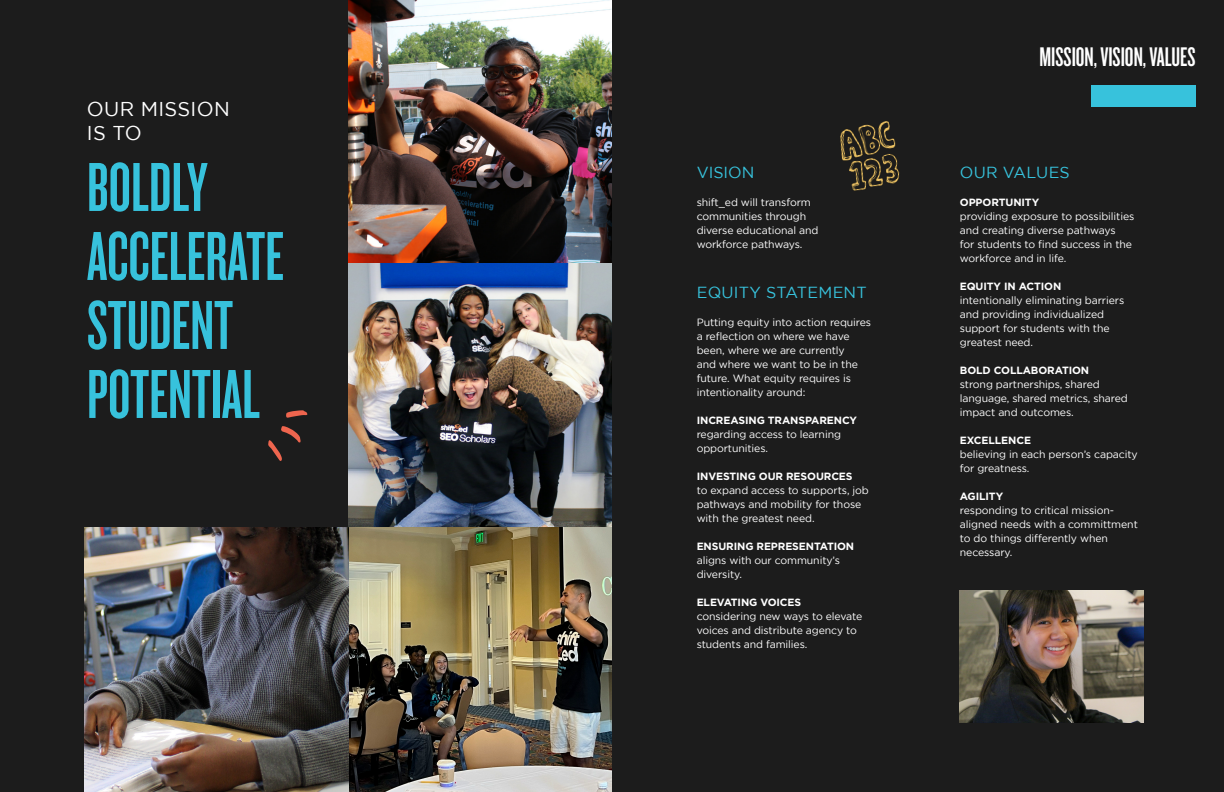
<style>
.page{position:relative;width:1224px;height:792px;background:#1c1c1c}
.page>*{position:absolute;margin:0;border:0;box-sizing:border-box;transform-origin:0 0}
.t1{font:72px "Knockout HTF47 Bantamweight";color:#37c2dc}
.Header{font:28px "Knockout HTF47 Bantamweight";color:#fff}
.t2{font:20px "Gotham";letter-spacing:.015em;color:#fff}
.t3{font:16px "Gotham";letter-spacing:.015em;color:#37c2dc}
.t4{font:10.5px/14px "Gotham";letter-spacing:-.01em;color:#fff}
.t5{font:700 10.5px "Gotham";letter-spacing:-.01em;color:#fff}
</style>
<div class="page">
<div style="left:1091px;top:85px;width:105px;height:22px;background:#37c2dc"></div>
<img style="left:840px;top:121px;width:60px;height:70px">
<svg style="left:286px;top:410px;width:21px;height:8px"></svg>
<svg style="left:268px;top:426px;width:33px;height:35px"></svg>
<img style="left:960px;top:590px;width:184px;height:132px">
<img style="left:348px;top:0;width:264px;height:792px">
<img style="left:85px;top:527px;width:263px;height:265px">
<p class="t2" style="left:87px;top:98px;width:144px">OUR MISSION</p>
<p class="t2" style="left:87px;top:122px;width:56px">IS TO</p>
<p class="t1" style="left:87px;top:151px;width:122px">BOLDLY</p>
<p class="t1" style="left:87px;top:220px;width:199px">ACCELERATE</p>
<p class="t1" style="left:87px;top:289px;width:148px">STUDENT</p>
<p class="t1" style="left:87px;top:358px;width:175px">POTENTIAL</p>
<p class="t3" style="left:697px;top:164px;width:59px">VISION</p>
<p class="t4" style="left:697px;top:195px;width:123px">shift_ed will transform communities through diverse educational and workforce pathways.</p>
<p class="t3" style="left:697px;top:284px;width:172px">EQUITY STATEMENT</p>
<p class="t4" style="left:697px;top:315px;width:176px">Putting equity into action requires a reflection on where we have been, where we are currently<br>and where we want to be in the future. What equity requires is intentionality around:</p>
<p class="t5" style="left:697px;top:414px;width:162px">INCREASING TRANSPARENCY</p>
<p class="t4" style="left:697px;top:427px;width:146px">regarding access to learning opportunities.</p>
<p class="t5" style="left:697px;top:470px;width:157px">INVESTING OUR RESOURCES</p>
<p class="t4" style="left:697px;top:483px;width:174px">to expand access to supports, job pathways and mobility for those with the greatest need.</p>
<p class="t5" style="left:697px;top:540px;width:159px">ENSURING REPRESENTATION</p>
<p class="t4" style="left:697px;top:553px;width:145px">aligns with our community’s diversity.</p>
<p class="t5" style="left:697px;top:596px;width:106px">ELEVATING VOICES</p>
<p class="t4" style="left:697px;top:609px;width:167px">considering new ways to elevate voices and distribute agency to students and families.</p>
<p class="Header" style="left:1039px;top:42px;width:158px">MISSION, VISION, VALUES</p>
<p class="t3" style="left:960px;top:164px;width:111px">OUR VALUES</p>
<p class="t5" style="left:960px;top:197px;width:81px">OPPORTUNITY</p>
<p class="t4" style="left:960px;top:209px;width:176px">providing exposure to possibilities and creating diverse pathways<br>for students to find success in the workforce and in life.</p>
<p class="t5" style="left:960px;top:281px;width:103px">EQUITY IN ACTION</p>
<p class="t4" style="left:960px;top:293px;width:166px">intentionally eliminating barriers and providing individualized support for students with the greatest need.</p>
<p class="t5" style="left:960px;top:365px;width:131px">BOLD COLLABORATION</p>
<p class="t4" style="left:960px;top:377px;width:169px">strong partnerships, shared language, shared metrics, shared impact and outcomes.</p>
<p class="t5" style="left:960px;top:435px;width:73px">EXCELLENCE</p>
<p class="t4" style="left:960px;top:447px;width:179px">believing in each person’s capacity for greatness.</p>
<p class="t5" style="left:960px;top:491px;width:45px">AGILITY</p>
<p class="t4" style="left:960px;top:503px;width:180px">responding to critical mission&shy;aligned needs with a committment to do things differently when necessary.</p>
</div>
